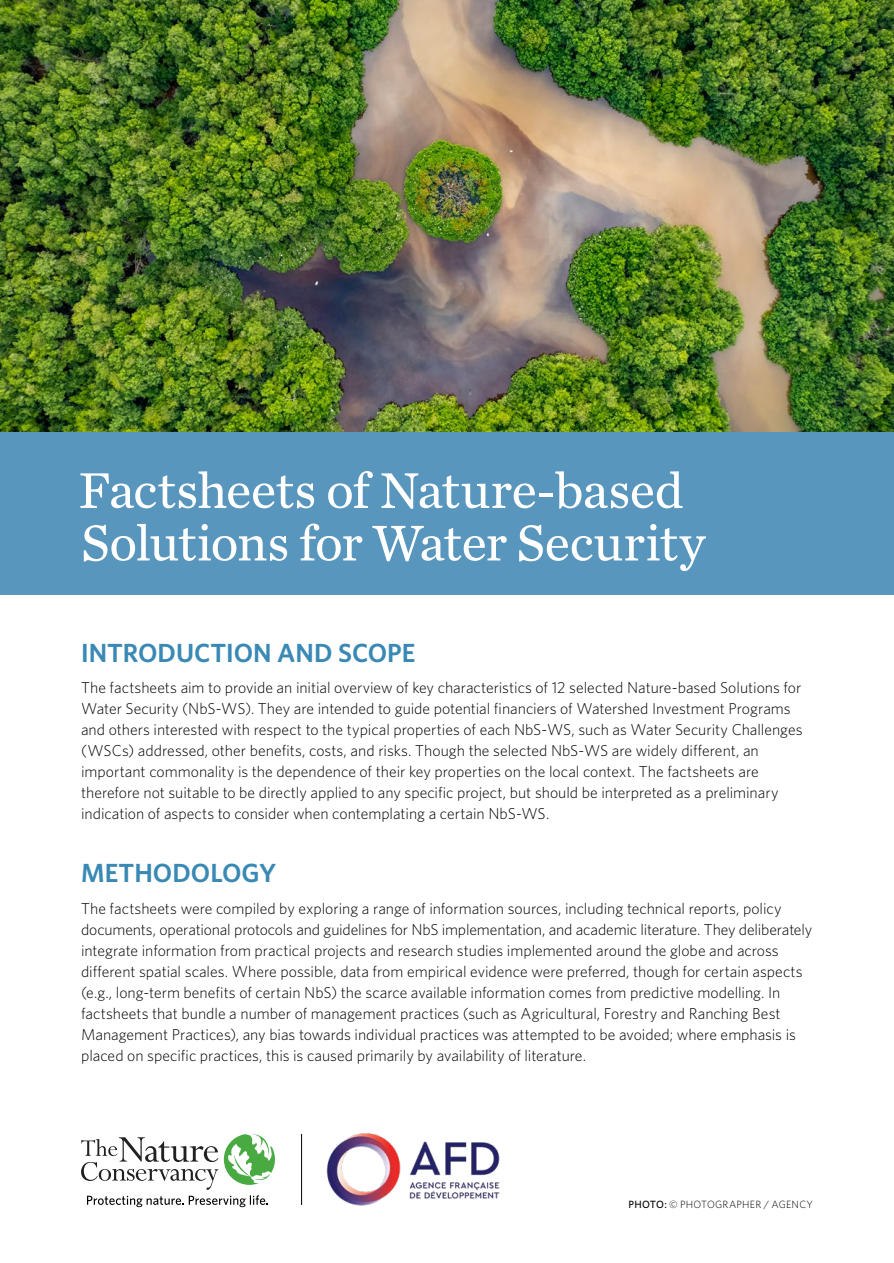
<style>
.page{position:relative;width:894px;height:1263px;background:#fff}
.page>*{position:absolute;margin:0;border:0;box-sizing:border-box;transform-origin:0 0}
.t1{font:52.5px/52.5px "Chronicle Text G2";letter-spacing:-.015em;color:#fff}
.t2{font:600 26.25px "Whitney";color:#3989b4}
.t3{font:300 15.75px/21px "Whitney";letter-spacing:-.005em;color:#000}
.t4{font:300 10.5px "Whitney";letter-spacing:.02em;color:#000}
.s1{font-weight:500}
</style>
<div class="page">
<img style="left:0;top:0;width:893px;height:432px">
<svg style="left:87px;top:1195px;width:181px;height:12px"></svg>
<svg style="left:224px;top:1134px;width:51px;height:50px"></svg>
<svg style="left:81px;top:1137px;width:137px;height:52px"></svg>
<img style="left:326px;top:1133px;width:174px;height:73px">
<hr style="left:301px;top:1134px;width:1px;height:71px;background:#000">
<div style="left:0;top:432px;width:893px;height:162px;background:#5996bd"></div>
<h1 class="t1" style="left:78px;top:461px;width:628px">Factsheets of Nature-based<br>Solutions for Water Security</h1>
<h2 class="t2" style="left:81px;top:635px;width:336px">INTRODUCTION AND SCOPE</h2>
<p class="t3" style="left:81px;top:677px;width:722px">The factsheets aim to provide an initial overview of key characteristics of 12 selected Nature-based Solutions for Water Security (NbS-WS). They are intended to guide potential financiers of Watershed Investment Programs and others interested with respect to the typical properties of each NbS-WS, such as Water Security Challenges (WSCs) addressed, other benefits, costs, and risks. Though the selected NbS-WS are widely different, an important commonality is the dependence of their key properties on the local context. The factsheets are therefore not suitable to be directly applied to any specific project, but should be interpreted as a preliminary indication of aspects to consider when contemplating a certain NbS-WS.</p>
<h2 class="t2" style="left:81px;top:855px;width:197px">METHODOLOGY</h2>
<p class="t3" style="left:81px;top:897px;width:732px">The factsheets were compiled by exploring a range of information sources, including technical reports, policy documents, operational protocols and guidelines for NbS implementation, and academic literature. They deliberately integrate information from practical projects and research studies implemented around the globe and across different spatial scales. Where possible, data from empirical evidence were preferred, though for certain aspects (e.g., long-term benefits of certain NbS) the scarce available information comes from predictive modelling. In factsheets that bundle a number of management practices (such as Agricultural, Forestry and Ranching Best Management Practices), any bias towards individual practices was attempted to be avoided; where emphasis is placed on specific practices, this is caused primarily by availability of literature.</p>
<p class="t4" style="left:628px;top:1197px;width:186px"><span class="s1">PHOTO:</span> © PHOTOGRAPHER / AGENCY</p>
</div>
